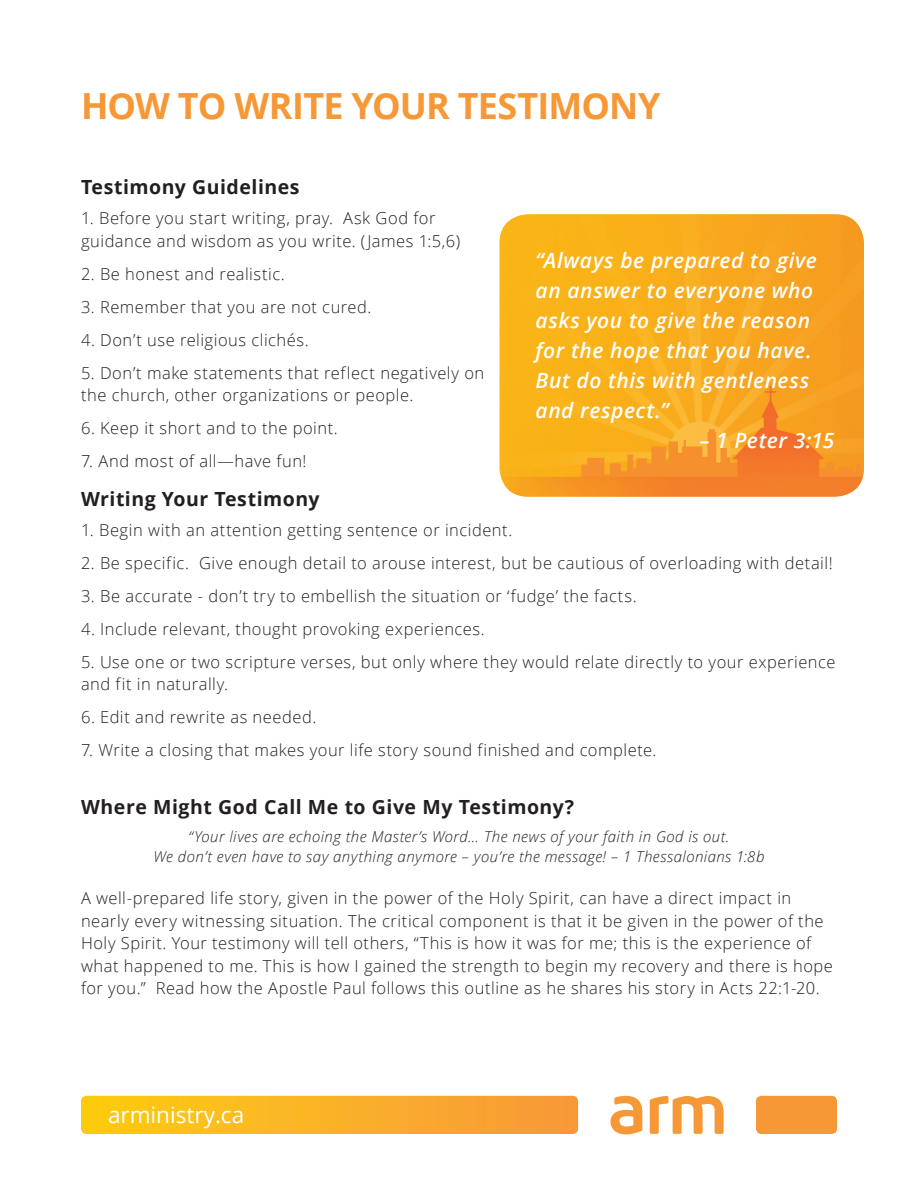
<style>
.page{position:relative;width:918px;height:1188px;background:#fff}
.page>*{position:absolute;margin:0;border:0;box-sizing:border-box;transform-origin:0 0}
.t1{font:700 36px "Open Sans";letter-spacing:-.025em;color:#f79837}
.t2{font:22.5px "Open Sans";color:#fff}
.t3{font:italic 600 21px/30px "Open Sans";letter-spacing:.03em;color:#fff}
.t4{font:700 19.5px "Open Sans";letter-spacing:.025em;color:#231f20}
.t5{font:300 16.5px/22.5px "Open Sans";letter-spacing:.03em;color:#231f20}
.t6{font:italic 300 15px "Open Sans";letter-spacing:.03em;color:#231f20}
</style>
<div class="page">
<svg style="left:81px;top:1096px;width:497px;height:38px;background:#fab225"></svg>
<div style="left:756px;top:1096px;width:81px;height:38px;background:#f79837;border-radius:5px"></div>
<svg style="left:611px;top:1096px;width:31px;height:38px"></svg>
<svg style="left:650px;top:1096px;width:74px;height:38px"></svg>
<img style="left:500px;top:214px;width:364px;height:283px">
<p class="t1" style="left:81px;top:80px;width:581px">HOW TO WRITE YOUR TESTIMONY</p>
<p class="t4" style="left:81px;top:174px;width:220px">Testimony Guidelines</p>
<p class="t5" style="left:81px;top:207px;width:381px">1. Before you start writing, pray. Ask God for guidance and wisdom as you write. (James 1:5,6)</p>
<p class="t5" style="left:81px;top:262px;width:205px">2. Be honest and realistic.</p>
<p class="t5" style="left:81px;top:295px;width:292px">3. Remember that you are not cured.</p>
<p class="t5" style="left:81px;top:328px;width:229px">4. Don’t use religious clichés.</p>
<p class="t5" style="left:81px;top:361px;width:405px">5. Don’t make statements that reflect negatively on the church, other organizations or people.</p>
<p class="t5" style="left:81px;top:417px;width:258px">6. Keep it short and to the point.</p>
<p class="t5" style="left:81px;top:450px;width:227px">7. And most of all—have fun!</p>
<p class="t4" style="left:81px;top:485px;width:240px">Writing Your Testimony</p>
<p class="t5" style="left:81px;top:518px;width:433px">1. Begin with an attention getting sentence or incident.</p>
<p class="t5" style="left:81px;top:551px;width:753px">2. Be specific. Give enough detail to arouse interest, but be cautious of overloading with detail!</p>
<p class="t5" style="left:81px;top:584px;width:557px">3. Be accurate - don’t try to embellish the situation or ‘fudge’ the facts.</p>
<p class="t5" style="left:81px;top:617px;width:405px">4. Include relevant, thought provoking experiences.</p>
<p class="t5" style="left:81px;top:650px;width:756px">5. Use one or two scripture verses, but only where they would relate directly to your experience and fit in naturally.</p>
<p class="t5" style="left:81px;top:706px;width:237px">6. Edit and rewrite as needed.</p>
<p class="t5" style="left:81px;top:739px;width:577px">7. Write a closing that makes your life story sound finished and complete.</p>
<p class="t4" style="left:81px;top:793px;width:495px">Where Might God Call Me to Give My Testimony?</p>
<p class="t6" style="left:189px;top:826px;width:542px">“Your lives are echoing the Master’s Word… The news of your faith in God is out.</p>
<p class="t6" style="left:154px;top:846px;width:613px">We don’t even have to say anything anymore – you’re the message! – 1 Thessalonians 1:8b</p>
<p class="t5" style="left:81px;top:887px;width:754px">A well-prepared life story, given in the power of the Holy Spirit, can have a direct impact in nearly every witnessing situation. The critical component is that it be given in the power of the Holy Spirit. Your testimony will tell others, “This is how it was for me; this is the experience of what happened to me. This is how I gained the strength to begin my recovery and there is hope for you.” Read how the Apostle Paul follows this outline as he shares his story in Acts 22:1-20.</p>
<p class="t3" style="left:536px;top:245px;width:283px">“Always be prepared to give an answer to everyone who asks you to give the reason for the hope that you have.<br>But do this with gentleness and respect.”</p>
<p class="t3" style="left:699px;top:425px;width:136px">– 1 Peter 3:15</p>
<p class="t2" style="left:108px;top:1100px;width:138px">arministry.ca</p>
</div>
